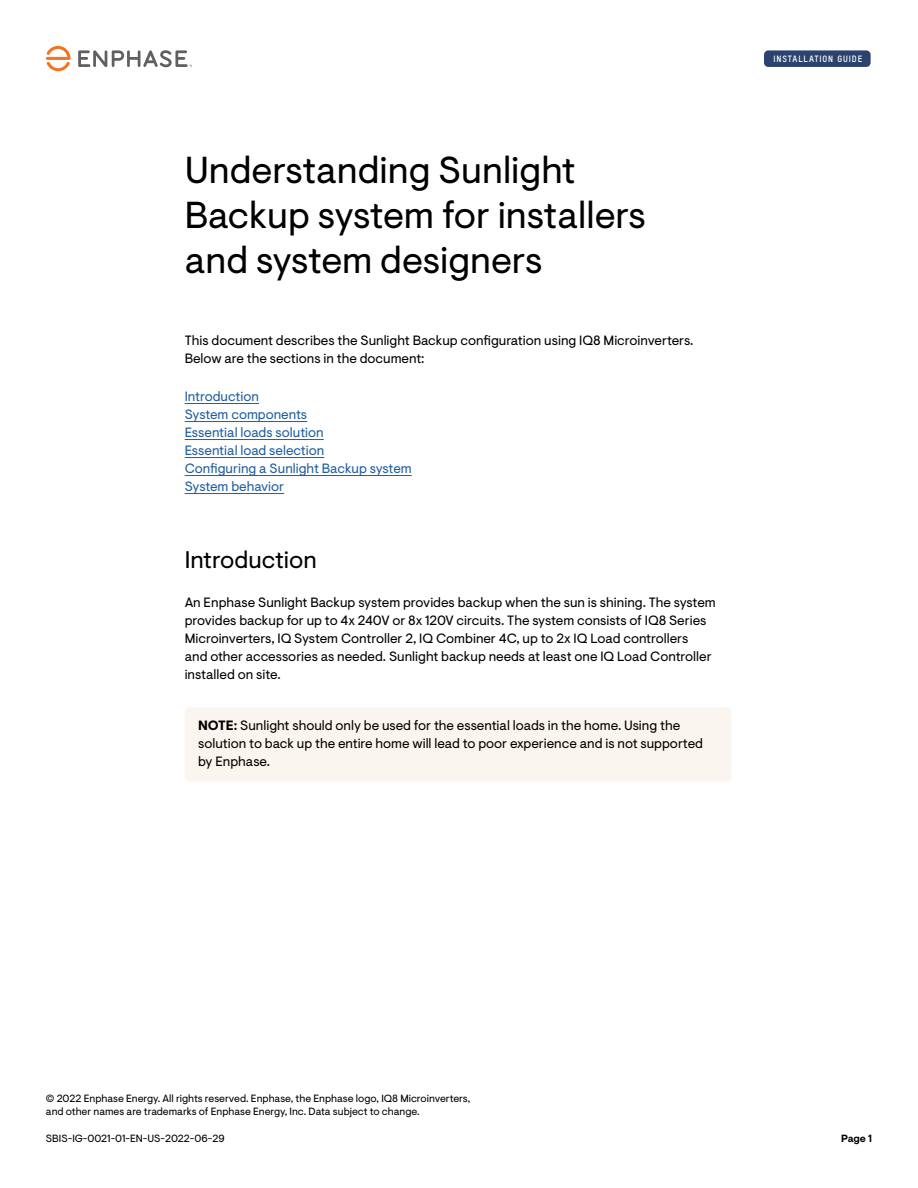
<style>
.page{position:relative;width:918px;height:1188px;background:#fff}
.page>*{position:absolute;margin:0;border:0;box-sizing:border-box;transform-origin:0 0}
.t1{font:37.5px/45px "Enphase Visuelt";color:#000}
.t2{font:24px "Enphase Visuelt";color:#000}
.t3{font:13.5px/18px "Enphase Visuelt";color:#000}
.t4{font:13.5px/18px "Enphase Visuelt";color:#215e9e}
.t5{font:10.5px/13.5px "Enphase Visuelt";color:#000}
.t6{font:700 10.5px "Enphase Visuelt";color:#000}
.t7{font:700 9px "T Star Pro";letter-spacing:.1em;color:#fff}
.s1{font-weight:700}
</style>
<div class="page">
<hr style="left:185px;top:403px;width:74px;height:1px;background:#215e9e">
<hr style="left:185px;top:421px;width:122px;height:1px;background:#215e9e">
<hr style="left:185px;top:439px;width:139px;height:1px;background:#215e9e">
<hr style="left:185px;top:457px;width:139px;height:1px;background:#215e9e">
<hr style="left:185px;top:475px;width:227px;height:1px;background:#215e9e">
<hr style="left:185px;top:493px;width:99px;height:1px;background:#215e9e">
<div style="left:185px;top:707px;width:547px;height:74px;background:#faf6ef;border-radius:6px"></div>
<svg style="left:46px;top:46px;width:25px;height:25px"></svg>
<svg style="left:78px;top:50px;width:114px;height:17px"></svg>
<div style="left:764px;top:50px;width:107px;height:17px;background:#2c436f;border-radius:4px"></div>
<h1 class="t1" style="left:185px;top:149px;width:463px">Understanding Sunlight<br>Backup system for installers and system designers</h1>
<p class="t3" style="left:185px;top:332px;width:510px">This document describes the Sunlight Backup configuration using IQ8 Microinverters.<br>Below are the sections in the document:</p>
<p class="t4" style="left:185px;top:388px;width:228px">Introduction<br>System components<br>Essential loads solution<br>Essential load selection<br>Configuring a Sunlight Backup system<br>System behavior</p>
<h2 class="t2" style="left:185px;top:546px;width:134px">Introduction</h2>
<p class="t3" style="left:185px;top:593px;width:533px">An Enphase Sunlight Backup system provides backup when the sun is shining. The system provides backup for up to 4x 240V or 8x 120V circuits. The system consists of IQ8 Series Microinverters, IQ System Controller 2, IQ Combiner 4C, up to 2x IQ Load controllers<br>and other accessories as needed. Sunlight backup needs at least one IQ Load Controller installed on site.</p>
<p class="t3" style="left:198px;top:717px;width:506px"><span class="s1">NOTE:</span> Sunlight should only be used for the essential loads in the home. Using the solution to back up the entire home will lead to poor experience and is not supported by Enphase.</p>
<p class="t7" style="left:773px;top:53px;width:90px">INSTALLATION GUIDE</p>
<p class="t5" style="left:46px;top:1092px;width:426px">© 2022 Enphase Energy. All rights reserved. Enphase, the Enphase logo, IQ8 Microinverters, and other names are trademarks of Enphase Energy, Inc. Data subject to change.</p>
<p class="t5" style="left:46px;top:1132px;width:180px">SBIS-IG-0021-01-EN-US-2022-06-29</p>
<p class="t6" style="left:841px;top:1132px;width:32px">Page 1</p>
</div>
